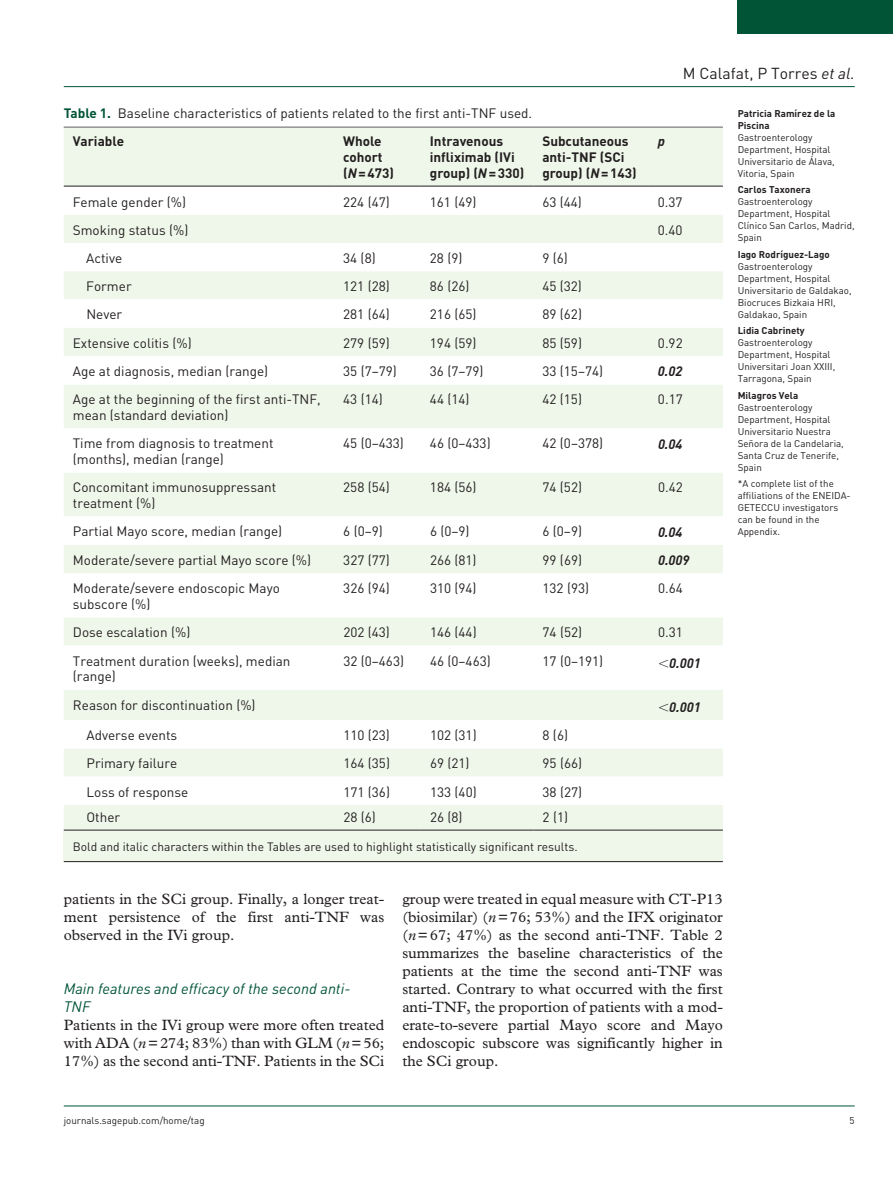
<style>
.page{position:relative;width:893px;height:1191px;background:#fff}
.page>*{position:absolute;margin:0;border:0;box-sizing:border-box;transform-origin:0 0}
.t1{font:15.75px "DIN";color:#231f20}
.t2{font:15px/18px "Plantin Std";color:#231f20;text-align:justify}
.t3{font:italic 15px/18px "DIN";color:#015436}
.t4{font:13.5px/15.8px "DIN";color:#231f20}
.t5{font:700 13.5px/15.8px "DIN";color:#231f20}
.t6{font:italic 700 13.5px "DIN";color:#231f20}
.t7{font:12px "DIN";color:#231f20}
.t8{font:9.75px/12px "DIN";color:#231f20}
.t9{font:700 9.75px/12px "DIN";color:#231f20}
.s1{font-style:italic}
.s2{font-weight:700;color:#015436}
.s3{font-weight:700}
</style>
<div class="page">
<hr style="left:64px;top:86px;width:791px;height:1px;background:#015436">
<hr style="left:64px;top:1105px;width:791px;height:1px;background:#015436">
<div style="left:738px;top:0;width:155px;height:34px;background:#015436"></div>
<div style="left:64px;top:830px;width:659px;height:31px;background:#eff7ea"></div>
<hr style="left:64px;top:127px;width:659px;height:1px;background:#231f20">
<hr style="left:64px;top:861px;width:659px;height:1px;background:#231f20">
<div style="left:64px;top:128px;width:659px;height:701px;background:#eff7ea"></div>
<svg style="left:64px;top:187px;width:659px;height:618px"></svg>
<hr style="left:64px;top:186px;width:270px;height:1px;background:#231f20">
<hr style="left:334px;top:186px;width:87px;height:1px;background:#231f20">
<hr style="left:421px;top:186px;width:112px;height:1px;background:#231f20">
<hr style="left:533px;top:186px;width:116px;height:1px;background:#231f20">
<hr style="left:649px;top:186px;width:74px;height:1px;background:#231f20">
<hr style="left:64px;top:829px;width:270px;height:1px;background:#231f20">
<hr style="left:334px;top:829px;width:87px;height:1px;background:#231f20">
<hr style="left:421px;top:829px;width:112px;height:1px;background:#231f20">
<hr style="left:533px;top:829px;width:116px;height:1px;background:#231f20">
<hr style="left:649px;top:829px;width:74px;height:1px;background:#231f20">
<svg style="left:659px;top:659px;width:9px;height:8px"></svg>
<svg style="left:659px;top:703px;width:9px;height:8px"></svg>
<p class="t1" style="left:683px;top:63px;width:173px">M Calafat, P Torres <span class="s1">et al.</span></p>
<p class="t4" style="left:73px;top:98px;width:461px;line-height:28.5px;text-indent:-9px"><span class="s2">Table 1.</span> Baseline characteristics of patients related to the first anti-TNF used.<br><span class="s3">Variable</span></p>
<p class="t5" style="left:343px;top:133px;width:52px">Whole cohort (<span class="s1">N</span>=473)</p>
<p class="t5" style="left:430px;top:133px;width:96px">Intravenous infliximab (IVi group) (<span class="s1">N</span>=330)</p>
<p class="t5" style="left:542px;top:133px;width:96px">Subcutaneous anti-TNF (SCi group) (<span class="s1">N</span>=143)</p>
<p class="t6" style="left:658px;top:133px;width:9px">p</p>
<p class="t4" style="left:73px;top:193px;width:115px">Female gender (%)</p>
<p class="t4" style="left:343px;top:193px;width:48px">224 (47)</p>
<p class="t4" style="left:430px;top:193px;width:48px">161 (49)</p>
<p class="t4" style="left:542px;top:193px;width:41px">63 (44)</p>
<p class="t4" style="left:658px;top:193px;width:26px">0.37</p>
<p class="t4" style="left:73px;top:222px;width:117px">Smoking status (%)</p>
<p class="t4" style="left:658px;top:222px;width:26px">0.40</p>
<p class="t4" style="left:86px;top:250px;width:37px">Active</p>
<p class="t4" style="left:343px;top:250px;width:34px">34 (8)</p>
<p class="t4" style="left:430px;top:250px;width:34px">28 (9)</p>
<p class="t4" style="left:542px;top:250px;width:27px">9 (6)</p>
<p class="t4" style="left:86px;top:278px;width:47px">Former</p>
<p class="t4" style="left:343px;top:278px;width:48px">121 (28)</p>
<p class="t4" style="left:430px;top:278px;width:41px">86 (26)</p>
<p class="t4" style="left:542px;top:278px;width:41px">45 (32)</p>
<p class="t4" style="left:86px;top:306px;width:37px">Never</p>
<p class="t4" style="left:343px;top:306px;width:48px">281 (64)</p>
<p class="t4" style="left:430px;top:306px;width:48px">216 (65)</p>
<p class="t4" style="left:542px;top:306px;width:41px">89 (62)</p>
<p class="t4" style="left:73px;top:335px;width:120px">Extensive colitis (%)</p>
<p class="t4" style="left:343px;top:335px;width:48px">279 (59)</p>
<p class="t4" style="left:430px;top:335px;width:48px">194 (59)</p>
<p class="t4" style="left:542px;top:335px;width:41px">85 (59)</p>
<p class="t4" style="left:658px;top:335px;width:26px">0.92</p>
<p class="t4" style="left:73px;top:363px;width:197px">Age at diagnosis, median (range)</p>
<p class="t4" style="left:343px;top:363px;width:55px">35 (7–79)</p>
<p class="t4" style="left:430px;top:363px;width:55px">36 (7–79)</p>
<p class="t4" style="left:542px;top:363px;width:62px">33 (15–74)</p>
<p class="t6" style="left:658px;top:362px;width:26px">0.02</p>
<p class="t4" style="left:73px;top:391px;width:249px">Age at the beginning of the first anti-TNF, mean (standard deviation)</p>
<p class="t4" style="left:343px;top:391px;width:41px">43 (14)</p>
<p class="t4" style="left:430px;top:391px;width:41px">44 (14)</p>
<p class="t4" style="left:542px;top:391px;width:41px">42 (15)</p>
<p class="t4" style="left:658px;top:391px;width:26px">0.17</p>
<p class="t4" style="left:73px;top:435px;width:202px">Time from diagnosis to treatment (months), median (range)</p>
<p class="t4" style="left:343px;top:435px;width:62px">45 (0–433)</p>
<p class="t4" style="left:430px;top:435px;width:62px">46 (0–433)</p>
<p class="t4" style="left:542px;top:435px;width:62px">42 (0–378)</p>
<p class="t6" style="left:658px;top:435px;width:26px">0.04</p>
<p class="t4" style="left:73px;top:479px;width:205px">Concomitant immunosuppressant treatment (%)</p>
<p class="t4" style="left:343px;top:479px;width:48px">258 (54)</p>
<p class="t4" style="left:430px;top:479px;width:48px">184 (56)</p>
<p class="t4" style="left:542px;top:479px;width:41px">74 (52)</p>
<p class="t4" style="left:658px;top:479px;width:26px">0.42</p>
<p class="t4" style="left:73px;top:523px;width:211px">Partial Mayo score, median (range)</p>
<p class="t4" style="left:343px;top:523px;width:41px">6 (0–9)</p>
<p class="t4" style="left:430px;top:523px;width:41px">6 (0–9)</p>
<p class="t4" style="left:542px;top:523px;width:41px">6 (0–9)</p>
<p class="t6" style="left:658px;top:523px;width:26px">0.04</p>
<p class="t4" style="left:73px;top:552px;width:240px">Moderate/severe partial Mayo score (%)</p>
<p class="t4" style="left:343px;top:552px;width:48px">327 (77)</p>
<p class="t4" style="left:430px;top:552px;width:48px">266 (81)</p>
<p class="t4" style="left:542px;top:552px;width:41px">99 (69)</p>
<p class="t6" style="left:658px;top:551px;width:33px">0.009</p>
<p class="t4" style="left:73px;top:580px;width:208px">Moderate/severe endoscopic Mayo subscore (%)</p>
<p class="t4" style="left:343px;top:580px;width:48px">326 (94)</p>
<p class="t4" style="left:430px;top:580px;width:48px">310 (94)</p>
<p class="t4" style="left:542px;top:580px;width:48px">132 (93)</p>
<p class="t4" style="left:658px;top:580px;width:26px">0.64</p>
<p class="t4" style="left:73px;top:624px;width:119px">Dose escalation (%)</p>
<p class="t4" style="left:343px;top:624px;width:48px">202 (43)</p>
<p class="t4" style="left:430px;top:624px;width:48px">146 (44)</p>
<p class="t4" style="left:542px;top:624px;width:41px">74 (52)</p>
<p class="t4" style="left:658px;top:624px;width:26px">0.31</p>
<p class="t4" style="left:73px;top:652px;width:219px">Treatment duration (weeks), median (range)</p>
<p class="t4" style="left:343px;top:652px;width:62px">32 (0–463)</p>
<p class="t4" style="left:430px;top:652px;width:62px">46 (0–463)</p>
<p class="t4" style="left:543px;top:652px;width:62px">17 (0–191)</p>
<p class="t6" style="left:669px;top:654px;width:33px">0.001</p>
<p class="t4" style="left:73px;top:696px;width:184px">Reason for discontinuation (%)</p>
<p class="t6" style="left:669px;top:698px;width:33px">0.001</p>
<p class="t4" style="left:86px;top:727px;width:92px">Adverse events</p>
<p class="t4" style="left:343px;top:727px;width:48px">110 (23)</p>
<p class="t4" style="left:430px;top:727px;width:48px">102 (31)</p>
<p class="t4" style="left:543px;top:727px;width:27px">8 (6)</p>
<p class="t4" style="left:86px;top:755px;width:92px">Primary failure</p>
<p class="t4" style="left:343px;top:755px;width:48px">164 (35)</p>
<p class="t4" style="left:430px;top:755px;width:41px">69 (21)</p>
<p class="t4" style="left:543px;top:755px;width:41px">95 (66)</p>
<p class="t4" style="left:87px;top:783px;width:103px">Loss of response</p>
<p class="t4" style="left:343px;top:783px;width:48px">171 (36)</p>
<p class="t4" style="left:430px;top:783px;width:48px">133 (40)</p>
<p class="t4" style="left:543px;top:783px;width:41px">38 (27)</p>
<p class="t4" style="left:87px;top:809px;width:35px">Other</p>
<p class="t4" style="left:343px;top:809px;width:34px">28 (6)</p>
<p class="t4" style="left:430px;top:809px;width:34px">26 (8)</p>
<p class="t4" style="left:543px;top:809px;width:27px">2 (1)</p>
<p class="t7" style="left:73px;top:839px;width:506px">Bold and italic characters within the Tables are used to highlight statistically significant results.</p>
<p class="t9" style="left:738px;top:107px;width:99px">Patricia Ramírez de la<br>Piscina</p>
<p class="t8" style="left:738px;top:131px;width:99px">Gastroenterology<br>Department, Hospital<br>Universitario de Álava,<br>Vitoria, Spain</p>
<p class="t9" style="left:738px;top:183px;width:75px">Carlos Taxonera</p>
<p class="t8" style="left:738px;top:195px;width:118px">Gastroenterology<br>Department, Hospital<br>Clínico San Carlos, Madrid,<br>Spain</p>
<p class="t9" style="left:738px;top:248px;width:94px">Iago Rodríguez-Lago</p>
<p class="t8" style="left:738px;top:260px;width:115px">Gastroenterology<br>Department, Hospital<br>Universitario de Galdakao,<br>Biocruces Bizkaia HRI,<br>Galdakao, Spain</p>
<p class="t9" style="left:738px;top:324px;width:68px">Lidia Cabrinety</p>
<p class="t8" style="left:738px;top:336px;width:99px">Gastroenterology<br>Department, Hospital<br>Universitari Joan XXIII,<br>Tarragona, Spain</p>
<p class="t9" style="left:738px;top:389px;width:62px">Milagros Vela</p>
<p class="t8" style="left:738px;top:401px;width:108px">Gastroenterology<br>Department, Hospital<br>Universitario Nuestra<br>Señora de la Candelaria,<br>Santa Cruz de Tenerife,<br>Spain</p>
<p class="t8" style="left:738px;top:477px;width:115px">*A complete list of the affiliations of the ENEIDA-<br>GETECCU investigators can be found in the<br>Appendix.</p>
<p class="t2" style="left:64px;top:890px;width:322px">patients in the SCi group. Finally, a longer treat&shy;ment persistence of the first anti-TNF was observed in the IVi group.</p>
<p class="t3" style="left:64px;top:979px;width:288px">Main features and efficacy of the second anti-<br>TNF</p>
<p class="t2" style="left:64px;top:1016px;width:322px">Patients in the IVi group were more often treated with ADA (<span class="s1">n</span>=274; 83%) than with GLM (<span class="s1">n</span>=56; 17%) as the second anti-TNF. Patients in the SCi</p>
<p class="t2" style="left:402px;top:890px;width:322px">group were treated in equal measure with CT-P13 (biosimilar) (<span class="s1">n</span>=76; 53%) and the IFX originator (<span class="s1">n</span>=67; 47%) as the second anti-TNF. Table 2 summarizes the baseline characteristics of the patients at the time the second anti-TNF was started. Contrary to what occurred with the first anti-TNF, the proportion of patients with a mod&shy;erate-to-severe partial Mayo score and Mayo endoscopic subscore was significantly higher in the SCi group.</p>
<p class="t8" style="left:64px;top:1114px;width:142px">journals.sagepub.com/home/tag</p>
<p class="t8" style="left:850px;top:1114px;width:7px">5</p>
</div>
